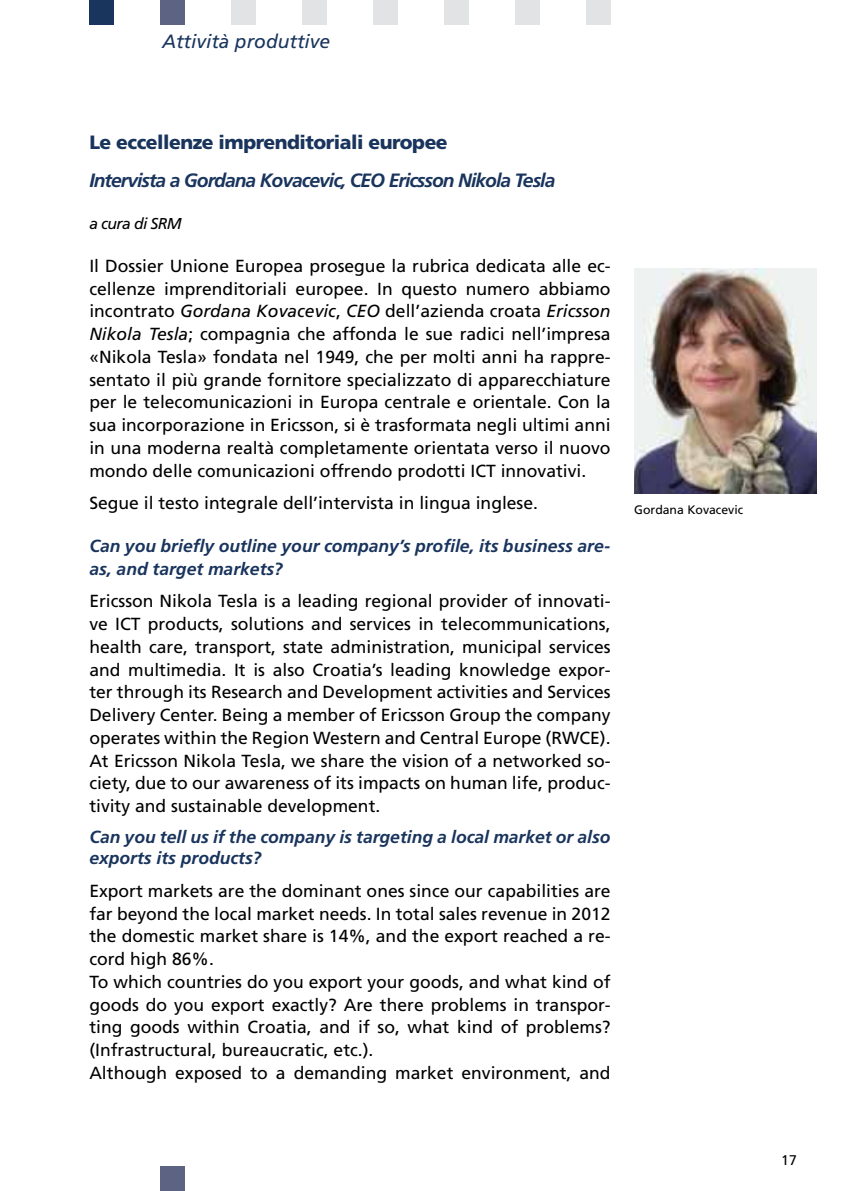
<style>
.page{position:relative;width:844px;height:1191px;background:#fff}
.page>*{position:absolute;margin:0;border:0;box-sizing:border-box;transform-origin:0 0}
.t1{font:italic 700 19.25px "Frutiger LT Std";letter-spacing:-.05em;color:#19345d}
.t2{font:900 19.25px "Frutiger LT Std";letter-spacing:-.025em;color:#19345d}
.t3{font:italic 19.25px "Frutiger LT Std";color:#19345d}
.t4{font:17.5px/22.8px "Frutiger LT Std";color:#000;text-align:justify}
.t5{font:italic 700 17.5px/22.8px "Frutiger LT Std";color:#19345d}
.t6{font:italic 15.75px "Frutiger LT Std";letter-spacing:-.04em;color:#000}
.t7{font:14px "Frutiger LT Std";color:#000}
.t8{font:12.25px "Frutiger LT Std";color:#000}
.s1{font-style:italic}
</style>
<div class="page">
<div style="left:89px;top:0;width:25px;height:25px;background:#19345d"></div>
<div style="left:160px;top:0;width:25px;height:25px;background:#5d6383"></div>
<div style="left:231px;top:0;width:25px;height:25px;background:#e2e3e4"></div>
<div style="left:302px;top:0;width:25px;height:24px;background:#e2e3e4"></div>
<div style="left:373px;top:0;width:24px;height:24px;background:#e2e3e4"></div>
<div style="left:444px;top:0;width:24px;height:24px;background:#e2e3e4"></div>
<div style="left:515px;top:0;width:24px;height:24px;background:#e2e3e4"></div>
<div style="left:586px;top:0;width:24px;height:24px;background:#e2e3e4"></div>
<div style="left:160px;top:1166px;width:25px;height:25px;background:#5d6383"></div>
<img style="left:634px;top:268px;width:182px;height:226px">
<p class="t3" style="left:162px;top:30px;width:169px">Attività produttive</p>
<p class="t2" style="left:89px;top:130px;width:360px">Le eccellenze imprenditoriali europee</p>
<p class="t1" style="left:89px;top:169px;width:467px">Intervista a Gordana Kovacevic, CEO Ericsson Nikola Tesla</p>
<p class="t6" style="left:89px;top:214px;width:94px">a cura di SRM</p>
<p class="t4" style="left:89px;top:254px;width:522px">Il Dossier Unione Europea prosegue la rubrica dedicata alle ec&shy;cellenze imprenditoriali europee. In questo numero abbiamo incontrato <span class="s1">Gordana Kovacevic</span>, <span class="s1">CEO</span> dell’azienda croata <span class="s1">Ericsson Nikola Tesla</span>; compagnia che affonda le sue radici nell’impresa «Nikola Tesla» fondata nel 1949, che per molti anni ha rappre&shy;sentato il più grande fornitore specializzato di apparecchiature per le telecomunicazioni in Europa centrale e orientale. Con la sua incorporazione in Ericsson, si è trasformata negli ultimi anni in una moderna realtà completamente orientata verso il nuovo mondo delle comunicazioni offrendo prodotti ICT innovativi.</p>
<p class="t4" style="left:89px;top:492px;width:450px">Segue il testo integrale dell’intervista in lingua inglese.</p>
<p class="t5" style="left:89px;top:534px;width:522px">Can you briefly outline your company’s profile, its business are&shy;as, and target markets?</p>
<p class="t4" style="left:89px;top:590px;width:522px">Ericsson Nikola Tesla is a leading regional provider of innovati&shy;ve ICT products, solutions and services in telecommunications, health care, transport, state administration, municipal services and multimedia. It is also Croatia’s leading knowledge expor&shy;ter through its Research and Development activities and Services Delivery Center. Being a member of Ericsson Group the company operates within the Region Western and Central Europe (RWCE).<br>At Ericsson Nikola Tesla, we share the vision of a networked so&shy;ciety, due to our awareness of its impacts on human life, produc&shy;tivity and sustainable development.</p>
<p class="t5" style="left:89px;top:826px;width:522px;line-height:21px">Can you tell us if the company is targeting a local market or also exports its products?</p>
<p class="t4" style="left:89px;top:879px;width:522px;text-align:left">Export markets are the dominant ones since our capabilities are far beyond the local market needs. In total sales revenue in 2012 the domestic market share is 14%, and the export reached a re&shy;cord high 86%.<br>To which countries do you export your goods, and what kind of goods do you export exactly? Are there problems in transpor&shy;ting goods within Croatia, and if so, what kind of problems? (Infrastructural, bureaucratic, etc.).<br>Although exposed to a demanding market environment, and</p>
<p class="t8" style="left:634px;top:502px;width:110px">Gordana Kovacevic</p>
<p class="t7" style="left:781px;top:1151px;width:17px">17</p>
</div>
